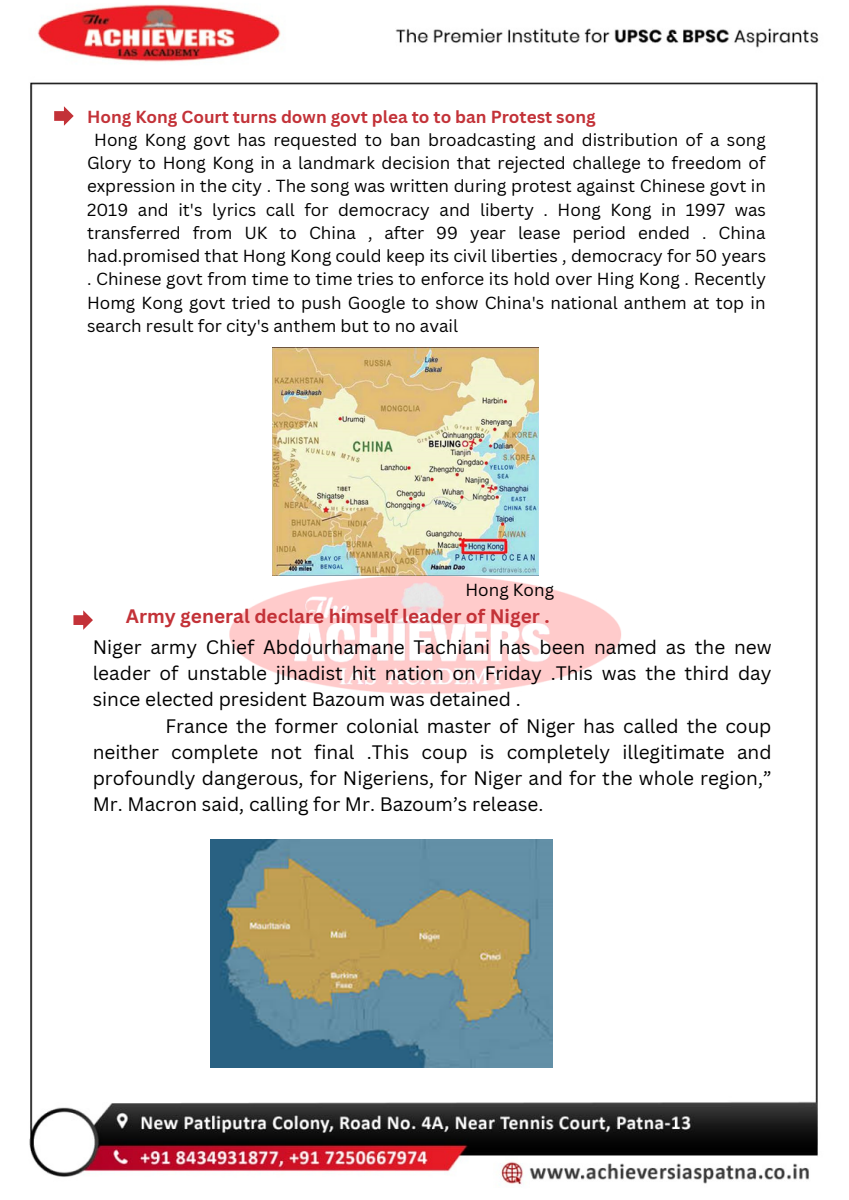
<style>
.page{position:relative;width:849px;height:1200px;background:#fff}
.page>*{position:absolute;margin:0;border:0;box-sizing:border-box;transform-origin:0 0}
.t1{font:19px/26.2px "Canva Sans";color:#000;text-align:justify}
.t2{font:700 19px "Canva Sans";color:#c33238}
.t3{font:17px/23.2px "Canva Sans";color:#000;text-align:justify}
.t4{font:700 17px "Canva Sans";color:#c33238}
</style>
<div class="page">
<img style="left:29px;top:4px;width:790px;height:1181px">
<img style="left:210px;top:544px;width:433px;height:184px">
<svg style="left:54px;top:106px;width:20px;height:20px"></svg>
<svg style="left:73px;top:610px;width:20px;height:20px"></svg>
<img style="left:272px;top:348px;width:266px;height:227px">
<img style="left:210px;top:840px;width:342px;height:228px">
<p class="t4" style="left:87px;top:104px;width:510px">Hong Kong Court turns down govt plea to to ban Protest song</p>
<p class="t3" style="left:87px;top:128px;width:680px;text-indent:7px">Hong Kong govt has requested to ban broadcasting and distribution of a song Glory to Hong Kong in a landmark decision that rejected challege to freedom of expression in the city . The song was written during protest against Chinese govt in 2019 and it's lyrics call for democracy and liberty . Hong Kong in 1997 was transferred from UK to China , after 99 year lease period ended . China had.promised that Hong Kong could keep its civil liberties , democracy for 50 years . Chinese govt from time to time tries to enforce its hold over Hing Kong . Recently Homg Kong govt tried to push Google to show China's national anthem at top in search result for city's anthem but to no avail</p>
<p class="t3" style="left:465px;top:578px;width:90px">Hong Kong</p>
<p class="t2" style="left:126px;top:603px;width:425px">Army general declare himself leader of Niger .</p>
<p class="t1" style="left:93px;top:633px;width:680px">Niger army Chief Abdourhamane Tachiani has been named as the new leader of unstable jihadist hit nation on Friday .This was the third day since elected president Bazoum was detained .</p>
<p class="t1" style="left:93px;top:712px;width:680px;text-indent:73px">France the former colonial master of Niger has called the coup neither complete not final .This coup is completely illegitimate and profoundly dangerous, for Nigeriens, for Niger and for the whole region,” Mr. Macron said, calling for Mr. Bazoum’s release.</p>
</div>
